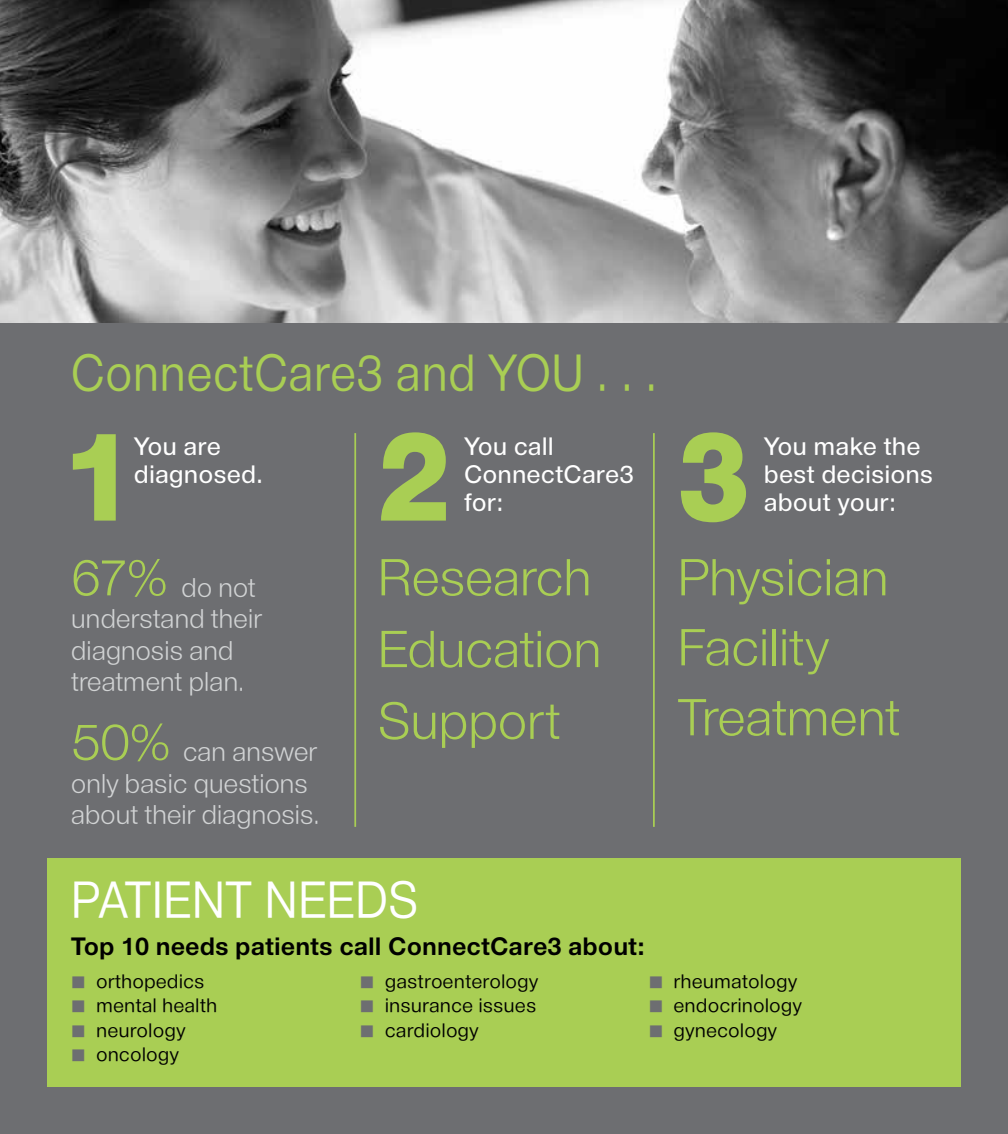
<style>
.page{position:relative;width:1008px;height:1134px;background:#6d6e71}
.page>*{position:absolute;margin:0;border:0;box-sizing:border-box;transform-origin:0 0}
.t1{font:800 122.5px "Apple SD Gothic Neo";color:#a9ce54}
.t2{font:300 50.75px/70px "Apple SD Gothic Neo";letter-spacing:-.025em;color:#a9ce54}
.t3{font:50.75px "Apple SD Gothic Neo";color:#a9ce54;scale:.9 1}
.t4{font:50.75px "Apple SD Gothic Neo";letter-spacing:-.005em;color:#fff;scale:.9 1}
.t5{font:300 26.25px/31.5px "Apple SD Gothic Neo";letter-spacing:-.02em;color:#d1d3d4}
.t6{font:600 24.5px/28px "Apple SD Gothic Neo";color:#fff}
.t7{font:800 24.5px "Apple SD Gothic Neo";color:#000}
.t8{font:19.25px "Apple SD Gothic Neo";color:#000}
.s1{font-size:50.75px;color:#a9ce54}
.s2{font-weight:700;font-size:17.5px;color:#6d6e71}
</style>
<div class="page">
<div style="left:47px;top:858px;width:914px;height:229px;background:#a9ce54"></div>
<img style="left:0;top:0;width:1008px;height:323px">
<hr style="left:653px;top:433px;width:2px;height:394px;background:#a9ce54">
<hr style="left:354px;top:433px;width:2px;height:394px;background:#a9ce54">
<h2 class="t3" style="left:71px;top:334px;width:653px">ConnectCare3 and you . . .</h2>
<h1 class="t1" style="left:65px;top:379px;width:71px">1</h1>
<h1 class="t1" style="left:379px;top:379px;width:71px">2</h1>
<p class="t6" style="left:134px;top:432px;width:131px">You are diagnosed.</p>
<p class="t6" style="left:464px;top:432px;width:171px">You call<br>ConnectCare3</p>
<p class="t6" style="left:464px;top:488px;width:41px">for:</p>
<h3 class="t5" style="left:71px;top:570px;width:193px"><span class="s1">67%</span> do not understand their diagnosis and treatment plan.</h3>
<h3 class="t5" style="left:71px;top:735px;width:251px"><span class="s1">50%</span> can answer only basic questions about their diagnosis.</h3>
<h2 class="t2" style="left:377px;top:540px;width:226px;line-height:71.8px">Research<br>Education<br>Support</h2>
<h1 class="t1" style="left:679px;top:379px;width:71px">3</h1>
<p class="t6" style="left:764px;top:432px;width:171px">You make the best decisions</p>
<p class="t6" style="left:764px;top:488px;width:134px">about your:</p>
<h2 class="t2" style="left:677px;top:541px;width:225px">Physician<br>Facility<br>Treatment</h2>
<h2 class="t4" style="left:71px;top:862px;width:388px">patient needs</h2>
<p class="t7" style="left:71px;top:928px;width:575px">Top 10 needs patients call ConnectCare3 about:</p>
<p class="t8" style="left:71px;top:967px;width:135px"><span class="s2">■</span> orthopedics</p>
<p class="t8" style="left:71px;top:991px;width:148px"><span class="s2">■</span> mental health</p>
<p class="t8" style="left:71px;top:1016px;width:116px"><span class="s2">■</span> neurology</p>
<p class="t8" style="left:71px;top:1040px;width:110px"><span class="s2">■</span> oncology</p>
<p class="t8" style="left:360px;top:967px;width:180px"><span class="s2">■</span> gastroenterology</p>
<p class="t8" style="left:360px;top:991px;width:178px"><span class="s2">■</span> insurance issues</p>
<p class="t8" style="left:360px;top:1016px;width:121px"><span class="s2">■</span> cardiology</p>
<p class="t8" style="left:648px;top:967px;width:150px"><span class="s2">■</span> rheumatology</p>
<p class="t8" style="left:648px;top:991px;width:155px"><span class="s2">■</span> endocrinology</p>
<p class="t8" style="left:648px;top:1016px;width:130px"><span class="s2">■</span> gynecology</p>
</div>
